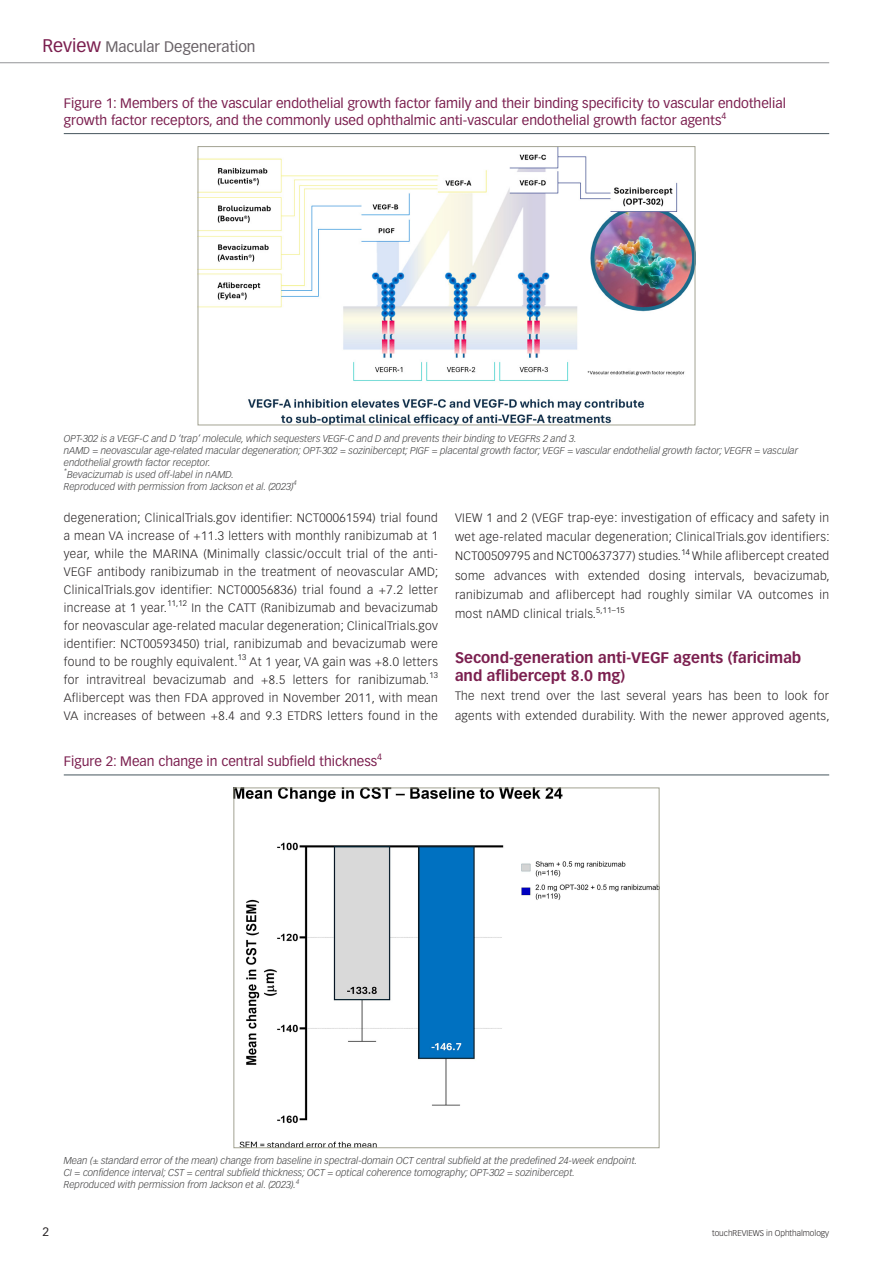
<style>
.page{position:relative;width:893px;height:1263px;background:#fff}
.page>*{position:absolute;margin:0;border:0;box-sizing:border-box;transform-origin:0 0}
.t1{font:700 15px/18px "Vectora LT Std";color:#7b1f4f}
.t2{font:15px "Vectora LT Std";color:#686166}
.t3{font:13.5px/16.5px "Vectora LT Std";color:#7b1f4f}
.t4{font:300 12px/18px "Vectora LT Std";letter-spacing:.035em;color:#231f20;text-align:justify}
.t5{font:12px "Vectora LT Std";color:#231f20}
.t6{font:italic 300 9.75px/12px "Vectora LT Std";color:#3e3e3f}
.t7{font:9px "Vectora LT Std";color:#7b1f4f}
.t8{font:300 8.25px "Vectora LT Std";color:#231f20}
.t9{font:300 7.95px "Vectora LT Std";letter-spacing:.035em;color:#000}
.t10{font:italic 300 6.45px "Vectora LT Std";color:#3e3e3f}
.s1{font-size:18px;color:#7b1f4f}
</style>
<div class="page">
<hr style="left:0;top:62px;width:829px;height:1px;background:#939598">
<hr style="left:64px;top:133px;width:765px;height:1px;background:#46555d">
<img style="left:200px;top:148px;width:493px;height:275px">
<div style="left:198px;top:146px;width:497px;height:279px;border:1px solid #a3a392"></div>
<hr style="left:64px;top:775px;width:765px;height:1px;background:#46555d">
<img style="left:236px;top:790px;width:421px;height:356px">
<div style="left:234px;top:788px;width:425px;height:360px;border:1px solid #a3a392"></div>
<p class="t2" style="left:43px;top:38px;width:215px"><span class="s1">Review</span> Macular Degeneration</p>
<p class="t3" style="left:64px;top:95px;width:724px">Figure 1: Members of the vascular endothelial growth factor family and their binding specificity to vascular endothelial growth factor receptors, and the commonly used ophthalmic anti-vascular endothelial growth factor agents<sup>4</sup></p>
<p class="t6" style="left:64px;top:432px;width:736px">OPT-302 is a VEGF-C and D ‘trap’ molecule, which sequesters VEGF-C and D and prevents their binding to VEGFRs 2 and 3.<br>nAMD = neovascular age-related macular degeneration; OPT-302 = sozinibercept; PIGF = placental growth factor; VEGF = vascular endothelial growth factor; VEGFR = vascular endothelial growth factor receptor.</p>
<p class="t10" style="left:64px;top:467px;width:5px">*</p>
<p class="t6" style="left:64px;top:468px;width:231px;text-indent:3px">Bevacizumab is used off-label in nAMD.<br>Reproduced with permission from Jackson et al. (2023)</p>
<p class="t10" style="left:294px;top:479px;width:5px">4</p>
<p class="t4" style="left:64px;top:509px;width:376px">degeneration; ClinicalTrials.gov identifier: NCT00061594) trial found a mean VA increase of +11.3 letters with monthly ranibizumab at 1 year, while the MARINA (Minimally classic/occult trial of the anti-VEGF antibody ranibizumab in the treatment of neovascular AMD; ClinicalTrials.gov identifier: NCT00056836) trial found a +7.2 letter increase at 1 year.</p>
<p class="t9" style="left:167px;top:599px;width:21px">11,12</p>
<p class="t4" style="left:64px;top:599px;width:376px;text-indent:128px">In the CATT (Ranibizumab and bevacizumab for neovascular age-related macular degeneration; ClinicalTrials.gov identifier: NCT00593450) trial, ranibizumab and bevacizumab were found to be roughly equivalent.</p>
<p class="t9" style="left:238px;top:653px;width:10px">13</p>
<p class="t4" style="left:64px;top:653px;width:376px;text-indent:186px">At 1 year, VA gain was +8.0 letters for intravitreal bevacizumab and +8.5 letters for ranibizumab.</p>
<p class="t9" style="left:429px;top:671px;width:10px">13</p>
<p class="t4" style="left:64px;top:689px;width:376px">Aflibercept was then FDA approved in November 2011, with mean<br>VA increases of between +8.4 and 9.3 ETDRS letters found in the</p>
<p class="t3" style="left:64px;top:753px;width:315px">Figure 2: Mean change in central subfield thickness</p>
<p class="t7" style="left:377px;top:751px;width:6px">4</p>
<p class="t4" style="left:455px;top:508px;width:376px;line-height:19.2px">VIEW 1 and 2 (VEGF trap-eye: investigation of efficacy and safety in wet age-related macular degeneration; ClinicalTrials.gov identifiers:<br>NCT00509795 and NCT00637377) studies.<sup>14</sup> While aflibercept created some advances with extended dosing intervals, bevacizumab, ranibizumab and aflibercept had roughly similar VA outcomes in most nAMD clinical trials.<sup>5,11–15</sup></p>
<p class="t1" style="left:455px;top:649px;width:348px">Second-generation anti-VEGF agents (faricimab and aflibercept 8.0 mg)</p>
<p class="t4" style="left:455px;top:687px;width:376px;line-height:19.2px">The next trend over the last several years has been to look for agents with extended durability. With the newer approved agents,</p>
<p class="t5" style="left:43px;top:1224px;width:8px">2</p>
<p class="t6" style="left:64px;top:1155px;width:575px">Mean (± standard error of the mean) change from baseline in spectral-domain OCT central subfield at the predefined 24-week endpoint.<br>CI = confidence interval; CST = central subfield thickness; OCT = optical coherence tomography; OPT-302 = sozinibercept.<br>Reproduced with permission from Jackson et al. (2023).</p>
<p class="t10" style="left:296px;top:1178px;width:5px">4</p>
<p class="t8" style="left:712px;top:1228px;width:119px">touchREVIEWS in Ophthalmology</p>
</div>
